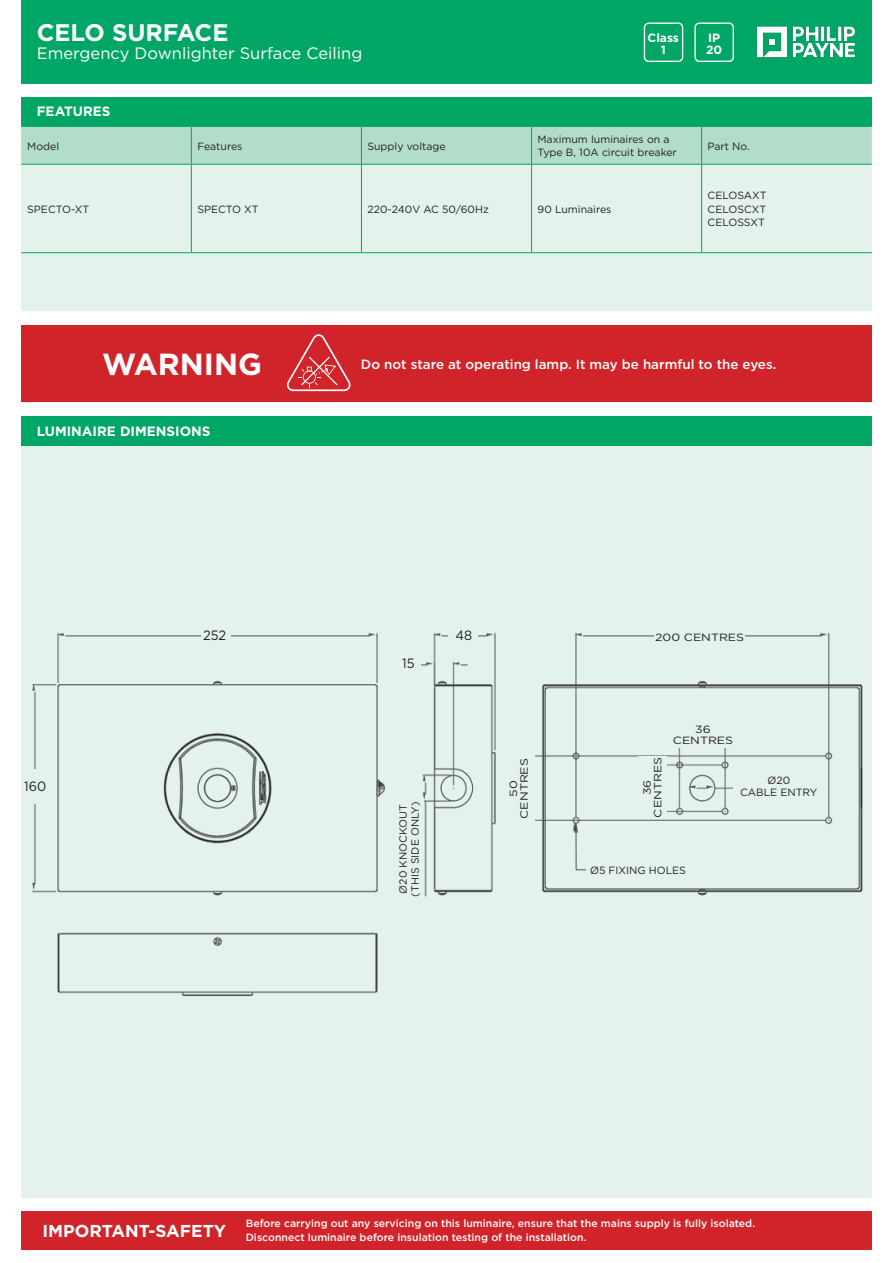
<style>
.page{position:relative;width:893px;height:1263px;background:#fff}
.page>*{position:absolute;margin:0;border:0;box-sizing:border-box;transform-origin:0 0}
.t1{font:700 30.45px "Gotham";color:#fff}
.t2{font:700 24px "Gotham";color:#fff}
.t3{font:700 17.25px "Gotham";color:#fff}
.t4{font:16.5px "Gotham";color:#fff}
.t5{font:700 13.5px "Gotham";color:#fff}
.t6{font:13.5px "Gotham";color:#231f20;scale:.95 1}
.t7{font:500 13.35px "Gotham";color:#fff}
.t8{font:700 12px/12px "Gotham";color:#fff;text-align:center}
.t9{font:10.5px "Gotham";color:#231f20}
.t10{font:500 10.5px/13.5px "Gotham";color:#fff}
.t11{font:10.5px "Gotham";color:#231f20;scale:1.18 1}
</style>
<div class="page">
<div style="left:21px;top:0;width:851px;height:84px;background:#00a665"></div>
<div style="left:21px;top:95px;width:851px;height:1117px;background:#e3f2ea"></div>
<div style="left:694px;top:22px;width:40px;height:40px;border:1px solid #fff;border-radius:4px"></div>
<div style="left:644px;top:22px;width:39px;height:40px;border:1px solid #fff;border-radius:4px"></div>
<div style="left:21px;top:95px;width:851px;height:31px;background:#00a665"></div>
<div style="left:21px;top:415px;width:851px;height:31px;background:#00a665"></div>
<div style="left:13px;top:84px;width:876px;height:12px;background:#fff"></div>
<div style="left:21px;top:127px;width:851px;height:37px;background:#b2ddc9"></div>
<hr style="left:21px;top:126px;width:170px;height:1px;background:#00a665">
<hr style="left:191px;top:126px;width:170px;height:1px;background:#00a665">
<hr style="left:191px;top:127px;width:1px;height:37px;background:#00a665">
<hr style="left:361px;top:126px;width:170px;height:1px;background:#00a665">
<hr style="left:361px;top:127px;width:1px;height:37px;background:#00a665">
<hr style="left:531px;top:126px;width:171px;height:1px;background:#00a665">
<hr style="left:531px;top:127px;width:1px;height:37px;background:#00a665">
<hr style="left:702px;top:126px;width:170px;height:1px;background:#00a665">
<hr style="left:701px;top:127px;width:1px;height:37px;background:#00a665">
<hr style="left:21px;top:164px;width:170px;height:1px;background:#00a665">
<hr style="left:191px;top:164px;width:170px;height:1px;background:#00a665">
<hr style="left:191px;top:165px;width:1px;height:87px;background:#00a665">
<hr style="left:361px;top:164px;width:170px;height:1px;background:#00a665">
<hr style="left:361px;top:165px;width:1px;height:87px;background:#00a665">
<hr style="left:531px;top:164px;width:171px;height:1px;background:#00a665">
<hr style="left:531px;top:165px;width:1px;height:87px;background:#00a665">
<hr style="left:702px;top:164px;width:170px;height:1px;background:#00a665">
<hr style="left:701px;top:165px;width:1px;height:87px;background:#00a665">
<hr style="left:21px;top:252px;width:170px;height:1px;background:#00a665">
<hr style="left:191px;top:252px;width:170px;height:1px;background:#00a665">
<hr style="left:361px;top:252px;width:170px;height:1px;background:#00a665">
<hr style="left:531px;top:252px;width:171px;height:1px;background:#00a665">
<hr style="left:702px;top:252px;width:170px;height:1px;background:#00a665">
<div style="left:21px;top:1211px;width:851px;height:39px;background:#d1232a"></div>
<div style="left:4px;top:1198px;width:889px;height:13px;background:#fff"></div>
<div style="left:13px;top:312px;width:867px;height:51px;background:#fff"></div>
<div style="left:21px;top:325px;width:851px;height:77px;background:#d1232a"></div>
<svg style="left:287px;top:334px;width:64px;height:57px"></svg>
<div style="left:0;top:403px;width:893px;height:12px;background:#fff"></div>
<img style="left:32px;top:632px;width:831px;height:364px">
<div style="left:402px;top:968px;width:466px;height:117px;background:#e3f2ea"></div>
<div style="left:201px;top:613px;width:30px;height:27px;background:#e3f2ea"></div>
<div style="left:21px;top:770px;width:27px;height:34px;background:#e3f2ea"></div>
<div style="left:448px;top:613px;width:30px;height:27px;background:#e3f2ea"></div>
<div style="left:392px;top:647px;width:29px;height:27px;background:#e3f2ea"></div>
<div style="left:389px;top:798px;width:34px;height:97px;background:#e3f2ea"></div>
<div style="left:586px;top:852px;width:105px;height:27px;background:#e3f2ea"></div>
<div style="left:668px;top:708px;width:62px;height:39px;background:#e3f2ea"></div>
<div style="left:740px;top:759px;width:74px;height:27px;background:#e3f2ea"></div>
<div style="left:505px;top:752px;width:29px;height:82px;background:#e3f2ea"></div>
<div style="left:621px;top:759px;width:44px;height:56px;background:#e3f2ea"></div>
<div style="left:638px;top:757px;width:28px;height:61px;background:#e3f2ea"></div>
<div style="left:658px;top:723px;width:90px;height:22px;background:#e3f2ea"></div>
<div style="left:733px;top:775px;width:91px;height:22px;background:#e3f2ea"></div>
<div style="left:588px;top:859px;width:100px;height:22px;background:#e3f2ea"></div>
<div style="left:504px;top:757px;width:28px;height:63px;background:#e3f2ea"></div>
<div style="left:654px;top:626px;width:91px;height:21px;background:#e3f2ea"></div>
<div style="left:394px;top:797px;width:29px;height:104px;background:#e3f2ea"></div>
<img style="left:756px;top:26px;width:100px;height:32px">
<p class="t2" style="left:37px;top:16px;width:193px">CELO SURFACE</p>
<p class="t4" style="left:37px;top:42px;width:327px">Emergency Downlighter Surface Ceiling</p>
<p class="t5" style="left:37px;top:102px;width:75px">FEATURES</p>
<p class="t9" style="left:27px;top:139px;width:33px">Model</p>
<p class="t9" style="left:197px;top:139px;width:47px">Features</p>
<p class="t9" style="left:367px;top:139px;width:80px">Supply voltage</p>
<p class="t8" style="left:647px;top:32px;width:33px">Class<br>1</p>
<p class="t8" style="left:706px;top:32px;width:18px;text-align:left">IP<br>20</p>
<p class="t9" style="left:537px;top:132px;width:133px">Maximum luminaires on a</p>
<p class="t9" style="left:537px;top:146px;width:141px">Type B, 10A circuit breaker</p>
<p class="t9" style="left:708px;top:139px;width:44px">Part No.</p>
<p class="t9" style="left:27px;top:202px;width:63px">SPECTO-XT</p>
<p class="t9" style="left:197px;top:202px;width:63px">SPECTO XT</p>
<p class="t9" style="left:367px;top:202px;width:123px">220-240V AC 50/60Hz</p>
<p class="t9" style="left:537px;top:202px;width:75px">90 Luminaires</p>
<p class="t9" style="left:708px;top:189px;width:60px">CELOSAXT</p>
<p class="t9" style="left:708px;top:202px;width:60px">CELOSCXT</p>
<p class="t9" style="left:708px;top:216px;width:59px">CELOSSXT</p>
<p class="t1" style="left:102px;top:344px;width:161px">WARNING</p>
<p class="t7" style="left:361px;top:356px;width:417px">Do not stare at operating lamp. It may be harmful to the eyes.</p>
<p class="t5" style="left:37px;top:422px;width:175px">LUMINAIRE DIMENSIONS</p>
<p class="t6" style="left:24px;top:777px;width:25px">160</p>
<p class="t6" style="left:203px;top:627px;width:26px">252</p>
<p class="t6" style="left:402px;top:654px;width:15px">15</p>
<p class="t6" style="left:456px;top:626px;width:19px">48</p>
<p class="t9" style="left:396px;top:894px;width:91px;rotate:-90deg">Ø20 KNOCKOUT</p>
<p class="t9" style="left:408px;top:896px;width:96px;rotate:-90deg">(THIS SIDE ONLY)</p>
<p class="t11" style="left:517px;top:819px;width:53px;rotate:-90deg">CENTRES</p>
<p class="t11" style="left:507px;top:797px;width:15px;rotate:-90deg">50</p>
<p class="t11" style="left:655px;top:630px;width:77px">200 CENTRES</p>
<p class="t11" style="left:651px;top:817px;width:53px;rotate:-90deg">CENTRES</p>
<p class="t11" style="left:640px;top:795px;width:15px;rotate:-90deg">36</p>
<p class="t11" style="left:695px;top:723px;width:15px">36</p>
<p class="t11" style="left:673px;top:733px;width:53px">CENTRES</p>
<p class="t9" style="left:767px;top:774px;width:24px">Ø20</p>
<p class="t9" style="left:740px;top:786px;width:79px">CABLE ENTRY</p>
<p class="t9" style="left:590px;top:864px;width:97px">Ø5 FIXING HOLES</p>
<p class="t3" style="left:43px;top:1220px;width:185px">IMPORTANT-SAFETY</p>
<p class="t10" style="left:246px;top:1216px;width:511px">Before carrying out any servicing on this luminaire, ensure that the mains supply is fully isolated.<br>Disconnect luminaire before insulation testing of the installation.</p>
</div>
